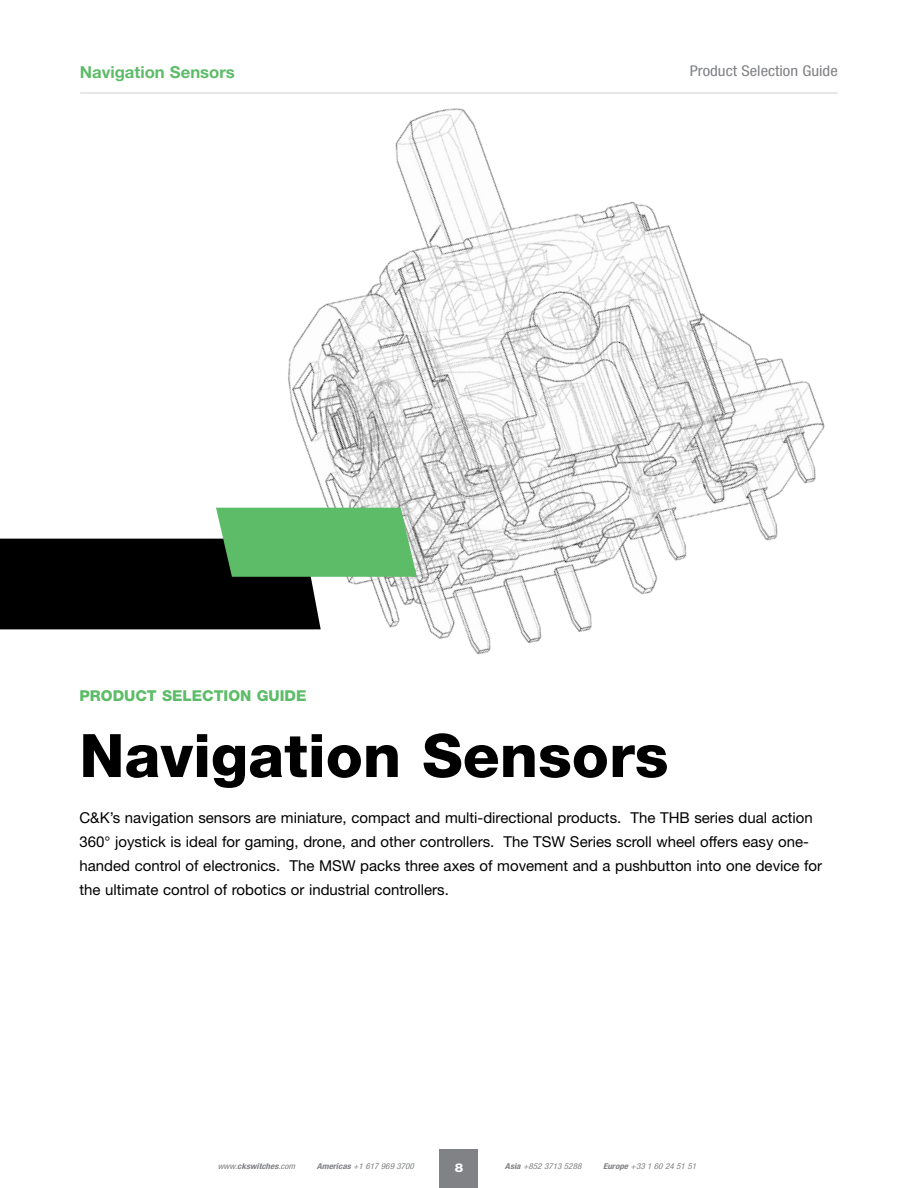
<style>
.page{position:relative;width:918px;height:1188px;background:#fff}
.page>*{position:absolute;margin:0;border:0;box-sizing:border-box;transform-origin:0 0}
.t1{font:800 60px "Helvetica Neue LT Std";color:#000}
.t2{font:700 16.5px "Helvetica Neue LT Std";color:#5dbc68}
.t3{font:15px/24px "Helvetica Neue LT Std";color:#000}
.t4{font:800 15px "Helvetica Neue LT Std";color:#5dbc68}
.t5{font:condensed 14.85px "Helvetica Neue LT Std";color:#808285;scale:1.12 1}
.t6{font:800 12.15px "Helvetica Neue LT Std";color:#fff;scale:1.11 1}
.t7{font:italic condensed 8.1px "Helvetica Neue LT Std";color:#808285;scale:1.12 1}
.t8{font:italic 700 condensed 8.1px "Helvetica Neue LT Std";color:#808285;scale:1.12 1}
.s1{font-weight:400}
.s2{font-weight:700}
</style>
<div class="page">
<div style="left:440px;top:1149px;width:38px;height:39px;background:#808285"></div>
<hr style="left:80px;top:93px;width:758px;height:1px;background:#cdcfd0">
<img style="left:124px;top:92px;width:714px;height:538px">
<svg style="left:399px;top:445px;width:382px;height:210px"></svg>
<svg style="left:781px;top:428px;width:57px;height:202px"></svg>
<svg style="left:0;top:508px;width:417px;height:121px"></svg>
<p class="t2" style="left:80px;top:62px;width:157px">Navigation Sensors</p>
<p class="t4" style="left:80px;top:687px;width:228px">PRODUCT SELECTION GUIDE</p>
<p class="t5" style="left:690px;top:63px;width:134px">Product Selection Guide</p>
<h1 class="t1" style="left:80px;top:720px;width:591px">Navigation Sensors</h1>
<p class="t3" style="left:80px;top:805px;width:744px">C&amp;K’s navigation sensors are miniature, compact and multi-directional products. The THB series dual action 360° joystick is ideal for gaming, drone, and other controllers. The TSW Series scroll wheel offers easy one&shy;handed control of electronics. The MSW packs three axes of movement and a pushbutton into one device for the ultimate control of robotics or industrial controllers.</p>
<p class="t6" style="left:455px;top:1160px;width:9px">8</p>
<p class="t8" style="left:218px;top:1161px;width:71px"><span class="s1">www.</span>ckswitches<span class="s1">.com</span></p>
<p class="t7" style="left:317px;top:1161px;width:88px"><span class="s2">Americas</span> +1 617 969 3700</p>
<p class="t7" style="left:505px;top:1161px;width:70px"><span class="s2">Asia</span> +852 3713 5288</p>
<p class="t7" style="left:603px;top:1161px;width:85px"><span class="s2">Europe</span> +33 1 60 24 51 51</p>
</div>
